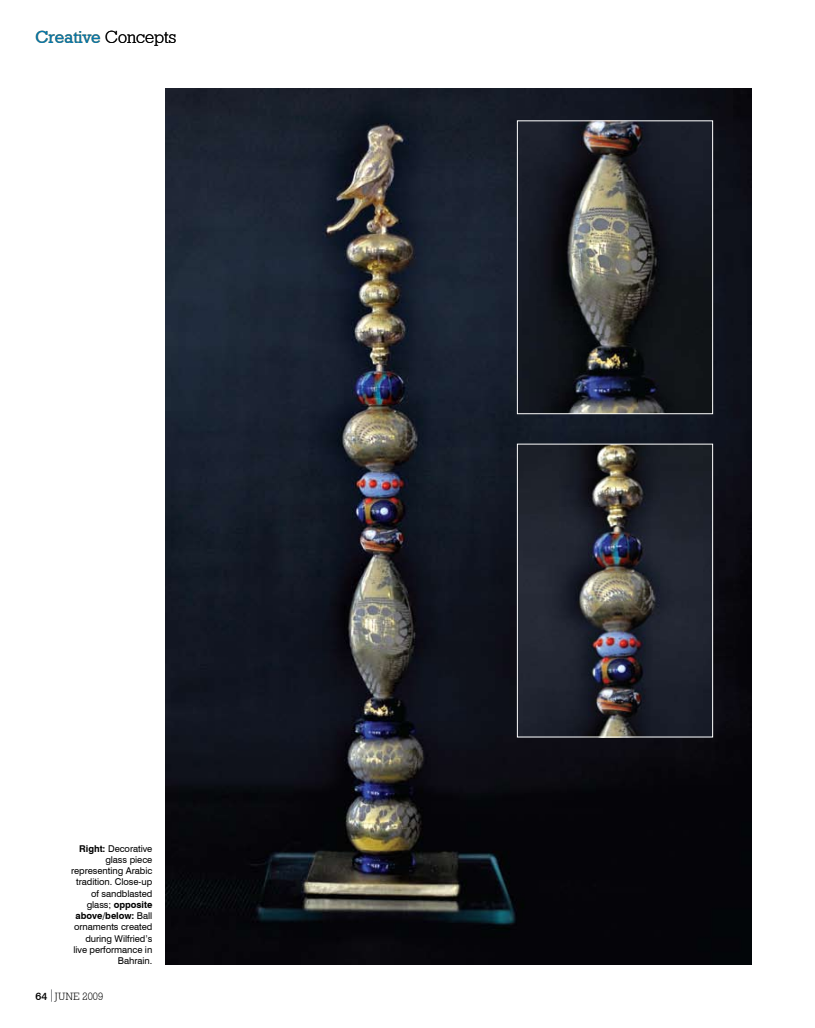
<style>
.page{position:relative;width:815px;height:1028px;background:#fff}
.page>*{position:absolute;margin:0;border:0;box-sizing:border-box;transform-origin:0 0}
.t1{font:17.5px "Geometric Slab 712 BT Medium A";color:#0477b0}
.t2{font:10.62px "Geometric Slab 712 BT Light A";color:#000}
.t3{font:9.38px/11.2px "Swiss 721 BT";letter-spacing:-.005em;color:#000;text-align:right}
.s1{font-family:"Geometric Slab 712 BT Light A";color:#000}
.s2{font-weight:700}
.s3{font-family:"Swiss 721 BT";font-weight:500}
</style>
<div class="page">
<svg style="left:51px;top:989px;width:1px;height:12px"></svg>
<img style="left:166px;top:89px;width:585px;height:875px">
<img style="left:519px;top:123px;width:192px;height:289px">
<div style="left:517px;top:121px;width:196px;height:293px;border:1px solid #fff"></div>
<img style="left:519px;top:446px;width:192px;height:289px">
<div style="left:517px;top:444px;width:196px;height:293px;border:1px solid #fff"></div>
<h1 class="t1" style="left:35px;top:26px;width:143px">Creative <span class="s1">Concepts</span></h1>
<p class="t3" style="left:71px;top:842px;width:83px"><span class="s2">Right:</span> Decorative glass piece representing Arabic tradition. Close-up of sandblasted glass; <span class="s2">opposite above/below:</span> Ball ornaments created during Wilfried’s live performance in<br>Bahrain.</p>
<p class="t2" style="left:35px;top:989px;width:27px"><span class="s3">64</span> JUNE</p>
<p class="t2" style="left:83px;top:989px;width:22px">2009</p>
</div>
